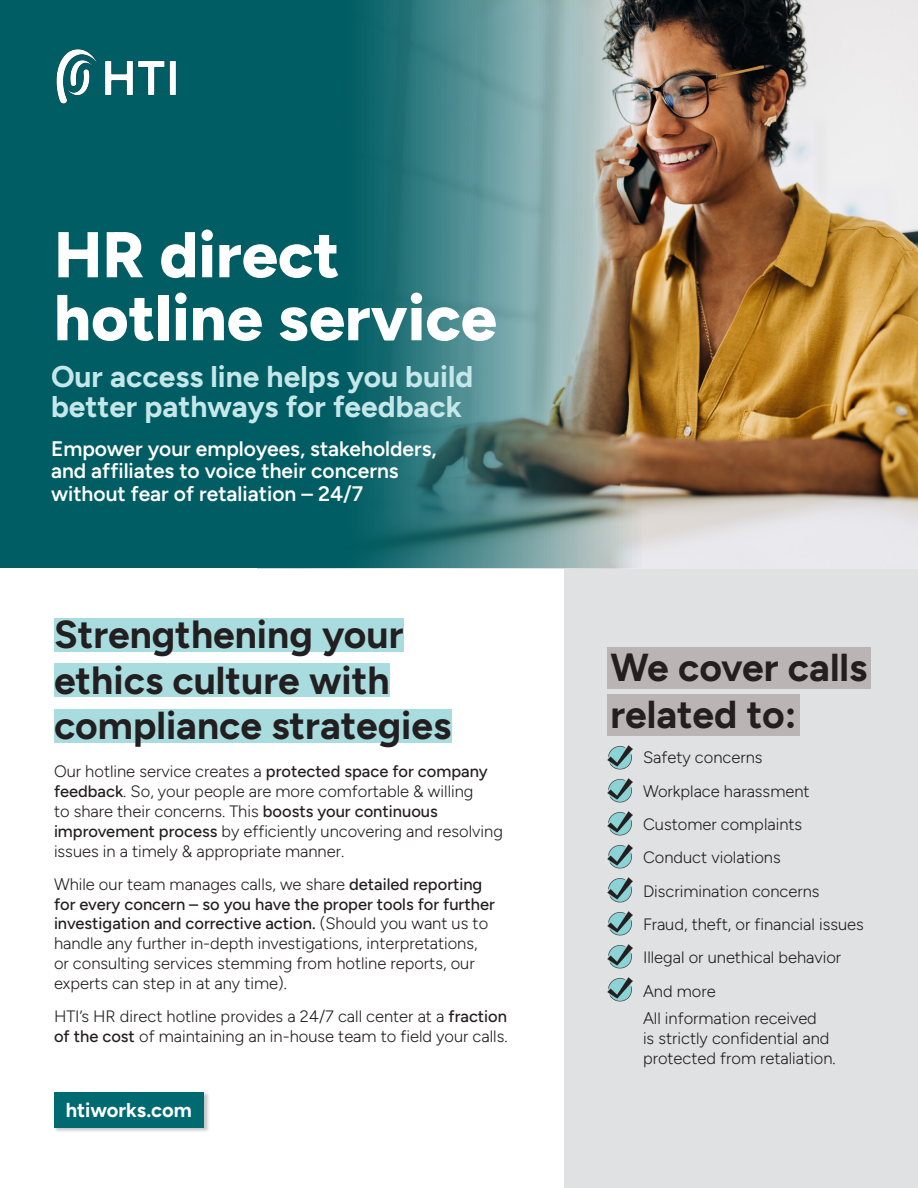
<style>
.page{position:relative;width:918px;height:1188px;background:#fff}
.page>*{position:absolute;margin:0;border:0;box-sizing:border-box;transform-origin:0 0}
.t1{font:800 64.5px/63px "Figtree";color:#fff}
.Intro_Head{font:700 39px "Figtree";color:#231f20}
.Paragraph_Style_2{font:700 39px "Figtree";color:#231f20}
.Subhead_P{font:700 30px/30px "Figtree";color:#c5e7e9}
.Subhead_P-2{font:600 21px/22.5px "Figtree";color:#fff}
.Body{font:700 20.1px "Figtree";color:#fff}
.Body-2{font:300 16.5px/19.8px "Figtree";color:#231f20}
.s1{font-weight:500}
</style>
<div class="page">
<div style="left:565px;top:531px;width:353px;height:657px;background:#e0e1e3"></div>
<img style="left:819px;top:0;width:99px;height:568px">
<img style="left:0;top:0;width:819px;height:568px">
<img style="left:50px;top:45px;width:136px;height:63px">
<div style="left:54px;top:618px;width:350px;height:33px;background:#a8dcde"></div>
<div style="left:54px;top:663px;width:336px;height:34px;background:#a8dcde"></div>
<div style="left:54px;top:709px;width:397px;height:33px;background:#a8dcde"></div>
<div style="left:607px;top:647px;width:264px;height:42px;background:#bab5b4"></div>
<div style="left:54px;top:1091px;width:156px;height:42px;background:#231f20;opacity:.25"></div>
<div style="left:54px;top:1092px;width:150px;height:36px;background:#006a71"></div>
<div style="left:607px;top:694px;width:193px;height:41px;background:#bab5b4"></div>
<img style="left:607px;top:745px;width:25px;height:24px">
<img style="left:607px;top:844px;width:25px;height:25px">
<img style="left:607px;top:778px;width:25px;height:24px">
<img style="left:607px;top:877px;width:25px;height:25px">
<img style="left:607px;top:811px;width:25px;height:25px">
<img style="left:607px;top:911px;width:25px;height:24px">
<img style="left:607px;top:944px;width:25px;height:24px">
<img style="left:607px;top:977px;width:25px;height:25px">
<p class="t1" style="left:54px;top:224px;width:444px">HR direct hotline service</p>
<p class="Subhead_P" style="left:51px;top:362px;width:424px">Our access line helps you build better pathways for feedback</p>
<p class="Subhead_P-2" style="left:51px;top:437px;width:387px">Empower your employees, stakeholders, and affiliates to voice their concerns without fear of retaliation – 24/7</p>
<p class="Intro_Head" style="left:54px;top:613px;width:351px">Strengthening your</p>
<p class="Intro_Head" style="left:54px;top:658px;width:337px">ethics culture with</p>
<p class="Intro_Head" style="left:54px;top:704px;width:399px">compliance strategies</p>
<p class="Paragraph_Style_2" style="left:610px;top:646px;width:258px">We cover calls</p>
<p class="Paragraph_Style_2" style="left:610px;top:693px;width:187px">related to:</p>
<p class="Body-2" style="left:609px;top:748px;width:155px">• Safety concerns</p>
<p class="Body-2" style="left:609px;top:781px;width:202px">• Workplace harassment</p>
<p class="Body-2" style="left:609px;top:814px;width:194px">• Customer complaints</p>
<p class="Body-2" style="left:609px;top:848px;width:173px">• Conduct violations</p>
<p class="Body-2" style="left:609px;top:881px;width:212px">• Discrimination concerns</p>
<p class="Body-2" style="left:609px;top:914px;width:256px">• Fraud, theft, or financial issues</p>
<p class="Body-2" style="left:609px;top:948px;width:234px">• Illegal or unethical behavior</p>
<p class="Body-2" style="left:609px;top:981px;width:108px">• And more</p>
<p class="Body-2" style="left:54px;top:762px;width:450px">Our hotline service creates a <span class="s1">protected space for company feedback</span>. So, your people are more comfortable &amp; willing<br>to share their concerns. This <span class="s1">boosts your continuous improvement process</span> by efficiently uncovering and resolving issues in a timely &amp; appropriate manner.</p>
<p class="Body-2" style="left:54px;top:874px;width:442px">While our team manages calls, we share <span class="s1">detailed reporting for every concern – so you have the proper tools for further investigation and corrective action.</span> (Should you want us to handle any further in-depth investigations, interpretations, or consulting services stemming from hotline reports, our experts can step in at any time).</p>
<p class="Body-2" style="left:54px;top:1007px;width:455px">HTI’s HR direct hotline provides a 24/7 call center at a <span class="s1">fraction of the cost</span> of maintaining an in-house team to field your calls.</p>
<p class="Body-2" style="left:643px;top:1009px;width:194px">All information received<br>is strictly confidential and protected from retaliation.</p>
<p class="Body" style="left:66px;top:1098px;width:128px">htiworks.com</p>
</div>
